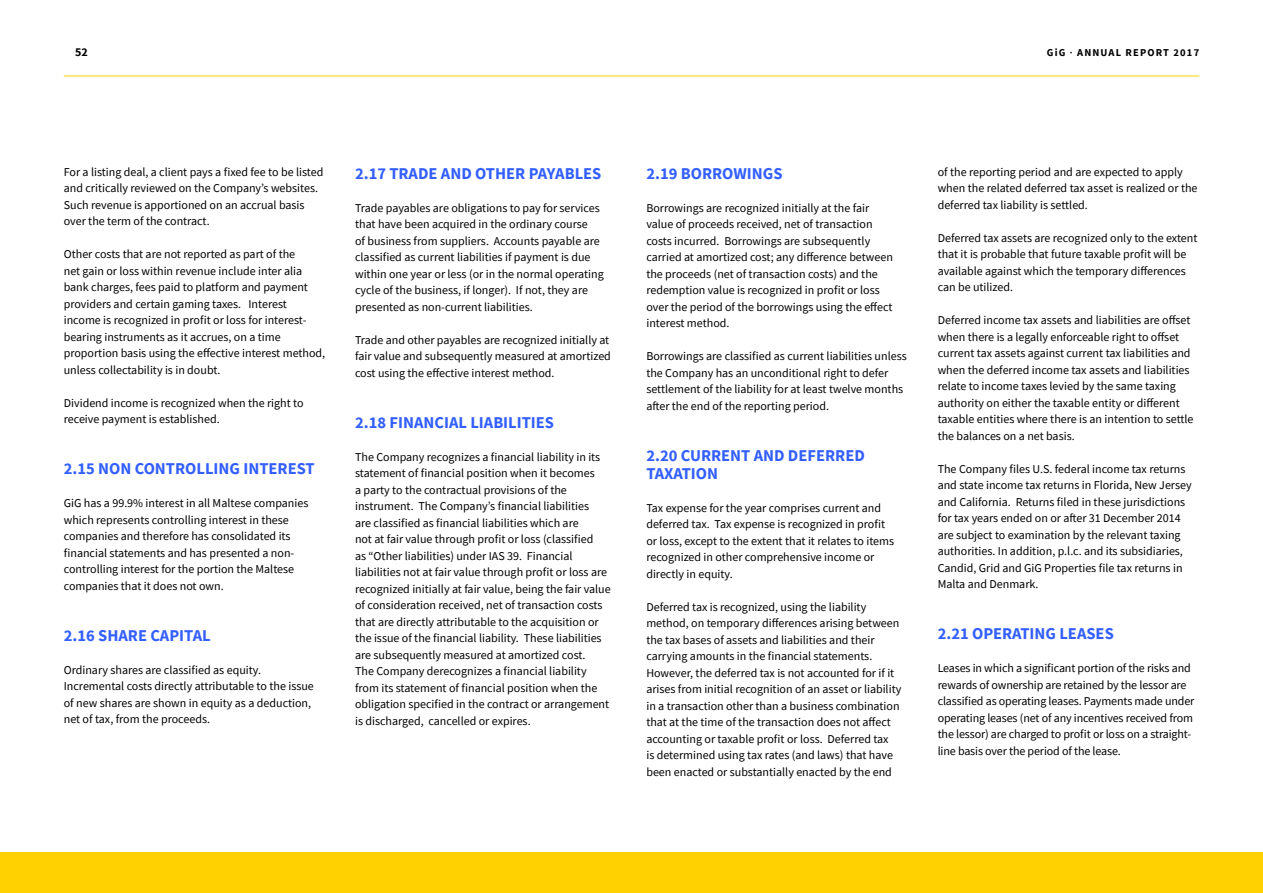
<style>
.page{position:relative;width:1263px;height:893px;background:#fff}
.page>*{position:absolute;margin:0;border:0;box-sizing:border-box;transform-origin:0 0}
.t1{font:700 16.5px/18px "Source Sans Pro";color:#335fff}
.t2{font:12px/16.5px "Source Sans Pro";color:#000}
.t3{font:700 12px "Source Sans Pro";color:#000}
.t4{font:700 10.5px "Source Sans Pro";letter-spacing:.11em;color:#000}
.s1{font-weight:600}
</style>
<div class="page">
<div style="left:0;top:852px;width:1263px;height:41px;background:#ffd100"></div>
<hr style="left:64px;top:76px;width:1135px;height:1px;background:#ffd100">
<p class="t3" style="left:75px;top:44px;width:14px">52</p>
<p class="t4" style="left:1047px;top:45px;width:154px">GiG <span class="s1">·</span> ANNUAL REPORT 2017</p>
<p class="t2" style="left:64px;top:163px;width:261px">For a listing deal, a client pays a fixed fee to be listed and critically reviewed on the Company’s websites.<br>Such revenue is apportioned on an accrual basis over the term of the contract.</p>
<p class="t2" style="left:64px;top:246px;width:263px">Other costs that are not reported as part of the<br>net gain or loss within revenue include inter alia bank charges, fees paid to platform and payment providers and certain gaming taxes. Interest income is recognized in profit or loss for interest&shy;bearing instruments as it accrues, on a time proportion basis using the effective interest method, unless collectability is in doubt.</p>
<p class="t2" style="left:64px;top:394px;width:241px">Dividend income is recognized when the right to receive payment is established.</p>
<h1 class="t1" style="left:64px;top:459px;width:252px">2.15 NON CONTROLLING INTEREST</h1>
<p class="t2" style="left:64px;top:495px;width:246px">GiG has a 99.9% interest in all Maltese companies which represents controlling interest in these companies and therefore has consolidated its financial statements and has presented a non&shy;controlling interest for the portion the Maltese companies that it does not own.</p>
<h1 class="t1" style="left:64px;top:626px;width:148px">2.16 SHARE CAPITAL</h1>
<p class="t2" style="left:64px;top:661px;width:252px">Ordinary shares are classified as equity.<br>Incremental costs directly attributable to the issue of new shares are shown in equity as a deduction, net of tax, from the proceeds.</p>
<h1 class="t1" style="left:355px;top:164px;width:248px">2.17 TRADE AND OTHER PAYABLES</h1>
<p class="t2" style="left:355px;top:200px;width:250px">Trade payables are obligations to pay for services that have been acquired in the ordinary course<br>of business from suppliers. Accounts payable are classified as current liabilities if payment is due within one year or less (or in the normal operating cycle of the business, if longer). If not, they are presented as non-current liabilities.</p>
<p class="t2" style="left:355px;top:332px;width:257px">Trade and other payables are recognized initially at fair value and subsequently measured at amortized cost using the effective interest method.</p>
<h1 class="t1" style="left:355px;top:413px;width:201px">2.18 FINANCIAL LIABILITIES</h1>
<p class="t2" style="left:355px;top:449px;width:257px">The Company recognizes a financial liability in its statement of financial position when it becomes<br>a party to the contractual provisions of the instrument. The Company’s financial liabilities<br>are classified as financial liabilities which are<br>not at fair value through profit or loss (classified<br>as “Other liabilities) under IAS 39. Financial liabilities not at fair value through profit or loss are recognized initially at fair value, being the fair value of consideration received, net of transaction costs that are directly attributable to the acquisition or the issue of the financial liability. These liabilities are subsequently measured at amortized cost.<br>The Company derecognizes a financial liability from its statement of financial position when the obligation specified in the contract or arrangement is discharged, cancelled or expires.</p>
<h1 class="t1" style="left:646px;top:164px;width:138px">2.19 BORROWINGS</h1>
<p class="t2" style="left:646px;top:200px;width:248px">Borrowings are recognized initially at the fair value of proceeds received, net of transaction costs incurred. Borrowings are subsequently carried at amortized cost; any difference between the proceeds (net of transaction costs) and the redemption value is recognized in profit or loss over the period of the borrowings using the effect interest method.</p>
<p class="t2" style="left:646px;top:348px;width:262px">Borrowings are classified as current liabilities unless the Company has an unconditional right to defer settlement of the liability for at least twelve months after the end of the reporting period.</p>
<h1 class="t1" style="left:646px;top:446px;width:220px">2.20 CURRENT AND DEFERRED<br>TAXATION</h1>
<p class="t2" style="left:646px;top:500px;width:249px">Tax expense for the year comprises current and deferred tax. Tax expense is recognized in profit or loss, except to the extent that it relates to items recognized in other comprehensive income or directly in equity.</p>
<p class="t2" style="left:646px;top:599px;width:256px">Deferred tax is recognized, using the liability method, on temporary differences arising between the tax bases of assets and liabilities and their carrying amounts in the financial statements.<br>However, the deferred tax is not accounted for if it arises from initial recognition of an asset or liability in a transaction other than a business combination that at the time of the transaction does not affect accounting or taxable profit or loss. Deferred tax<br>is determined using tax rates (and laws) that have been enacted or substantially enacted by the end</p>
<p class="t2" style="left:938px;top:163px;width:261px">of the reporting period and are expected to apply when the related deferred tax asset is realized or the deferred tax liability is settled.</p>
<p class="t2" style="left:938px;top:229px;width:261px">Deferred tax assets are recognized only to the extent that it is probable that future taxable profit will be available against which the temporary differences can be utilized.</p>
<p class="t2" style="left:938px;top:312px;width:257px">Deferred income tax assets and liabilities are offset when there is a legally enforceable right to offset current tax assets against current tax liabilities and when the deferred income tax assets and liabilities relate to income taxes levied by the same taxing authority on either the taxable entity or different taxable entities where there is an intention to settle the balances on a net basis.</p>
<p class="t2" style="left:938px;top:460px;width:256px">The Company files U.S. federal income tax returns and state income tax returns in Florida, New Jersey and California. Returns filed in these jurisdictions for tax years ended on or after 31 December 2014 are subject to examination by the relevant taxing authorities. In addition, p.l.c. and its subsidiaries, Candid, Grid and GiG Properties file tax returns in Malta and Denmark.</p>
<h1 class="t1" style="left:938px;top:624px;width:178px">2.21 OPERATING LEASES</h1>
<p class="t2" style="left:938px;top:660px;width:258px">Leases in which a significant portion of the risks and rewards of ownership are retained by the lessor are classified as operating leases. Payments made under operating leases (net of any incentives received from the lessor) are charged to profit or loss on a straight&shy;line basis over the period of the lease.</p>
</div>
